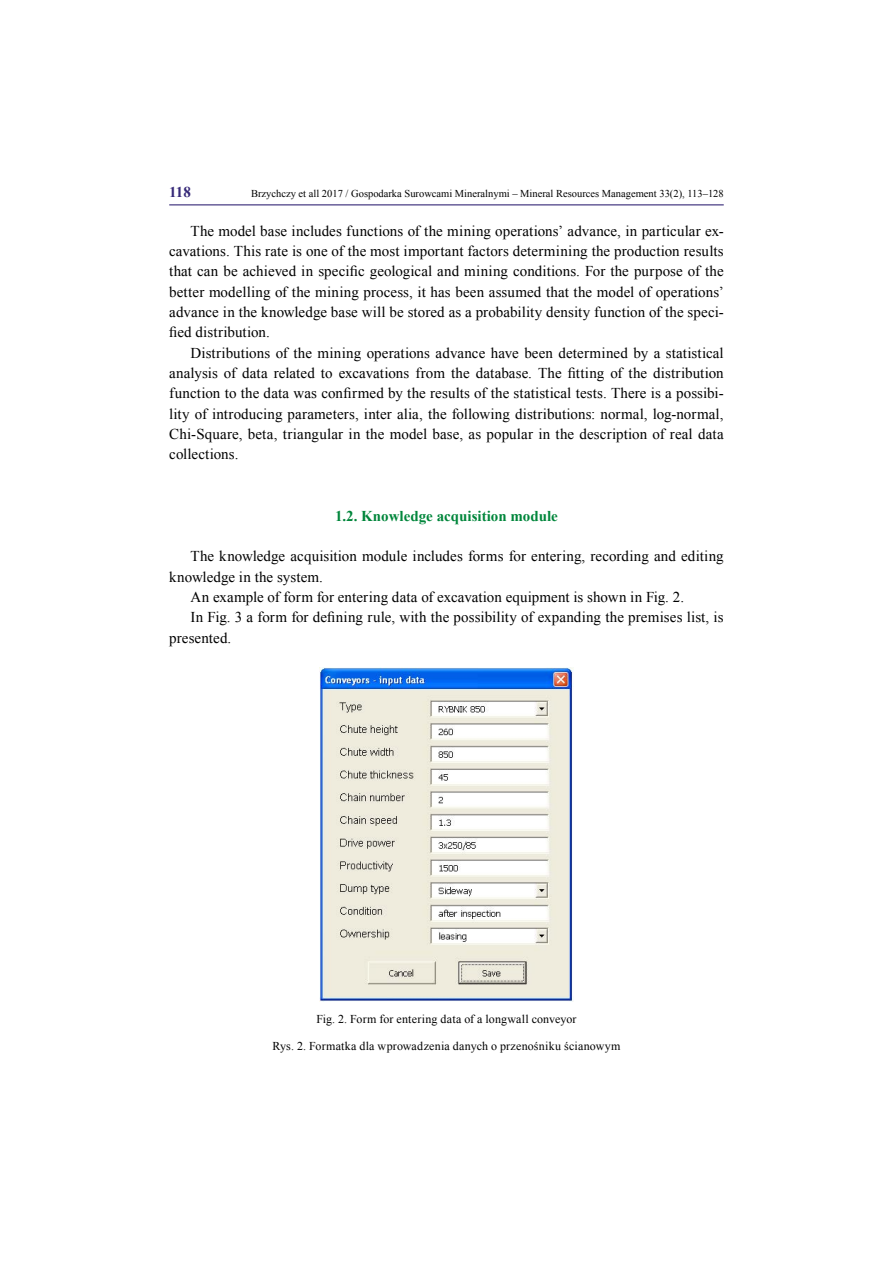
<style>
.page{position:relative;width:893px;height:1263px;background:#fff}
.page>*{position:absolute;margin:0;border:0;box-sizing:border-box;transform-origin:0 0}
.t1{font:15px/20.4px "Times New Roman";letter-spacing:.005em;color:#000;text-align:justify}
.t2{font:700 15px "Times New Roman";color:#00863b}
.t3{font:700 15px "Times New Roman";color:#362978}
.t4{font:12px "Times New Roman";letter-spacing:.01em;color:#000}
.t5{font:10.5px "Times New Roman";color:#000}
</style>
<div class="page">
<hr style="left:169px;top:204px;width:555px;height:1px;background:#362978">
<img style="left:319px;top:668px;width:255px;height:333px">
<p class="t3" style="left:169px;top:182px;width:23px">118</p>
<p class="t5" style="left:251px;top:186px;width:474px">Brzychczy et all 2017 / Gospodarka Surowcami Mineralnymi – Mineral Resources Management 33(2), 113–128</p>
<p class="t1" style="left:169px;top:220px;width:556px;text-indent:21px">The model base includes functions of the mining operations’ advance, in particular ex&shy;cavations. This rate is one of the most important factors determining the production results that can be achieved in specific geological and mining conditions. For the purpose of the better modelling of the mining process, it has been assumed that the model of operations’ advance in the knowledge base will be stored as a probability density function of the speci&shy;fied distribution.</p>
<p class="t1" style="left:169px;top:342px;width:556px;text-indent:21px">Distributions of the mining operations advance have been determined by a statistical analysis of data related to excavations from the database. The fitting of the distribution function to the data was confirmed by the results of the statistical tests. There is a possibi&shy;lity of introducing parameters, inter alia, the following distributions: normal, log-normal, Chi-Square, beta, triangular in the model base, as popular in the description of real data collections.</p>
<p class="t2" style="left:335px;top:505px;width:224px">1.2. Knowledge acquisition module</p>
<p class="t1" style="left:190px;top:546px;width:535px">The knowledge acquisition module includes forms for entering, recording and editing</p>
<p class="t1" style="left:169px;top:566px;width:155px">knowledge in the system.</p>
<p class="t1" style="left:190px;top:586px;width:495px">An example of form for entering data of excavation equipment is shown in Fig. 2.</p>
<p class="t1" style="left:190px;top:607px;width:535px">In Fig. 3 a form for defining rule, with the possibility of expanding the premises list, is</p>
<p class="t1" style="left:169px;top:627px;width:64px">presented.</p>
<p class="t4" style="left:316px;top:1010px;width:262px">Fig. 2. Form for entering data of a longwall conveyor</p>
<p class="t4" style="left:272px;top:1038px;width:350px">Rys. 2. Formatka dla wprowadzenia danych o przenośniku ścianowym</p>
</div>
